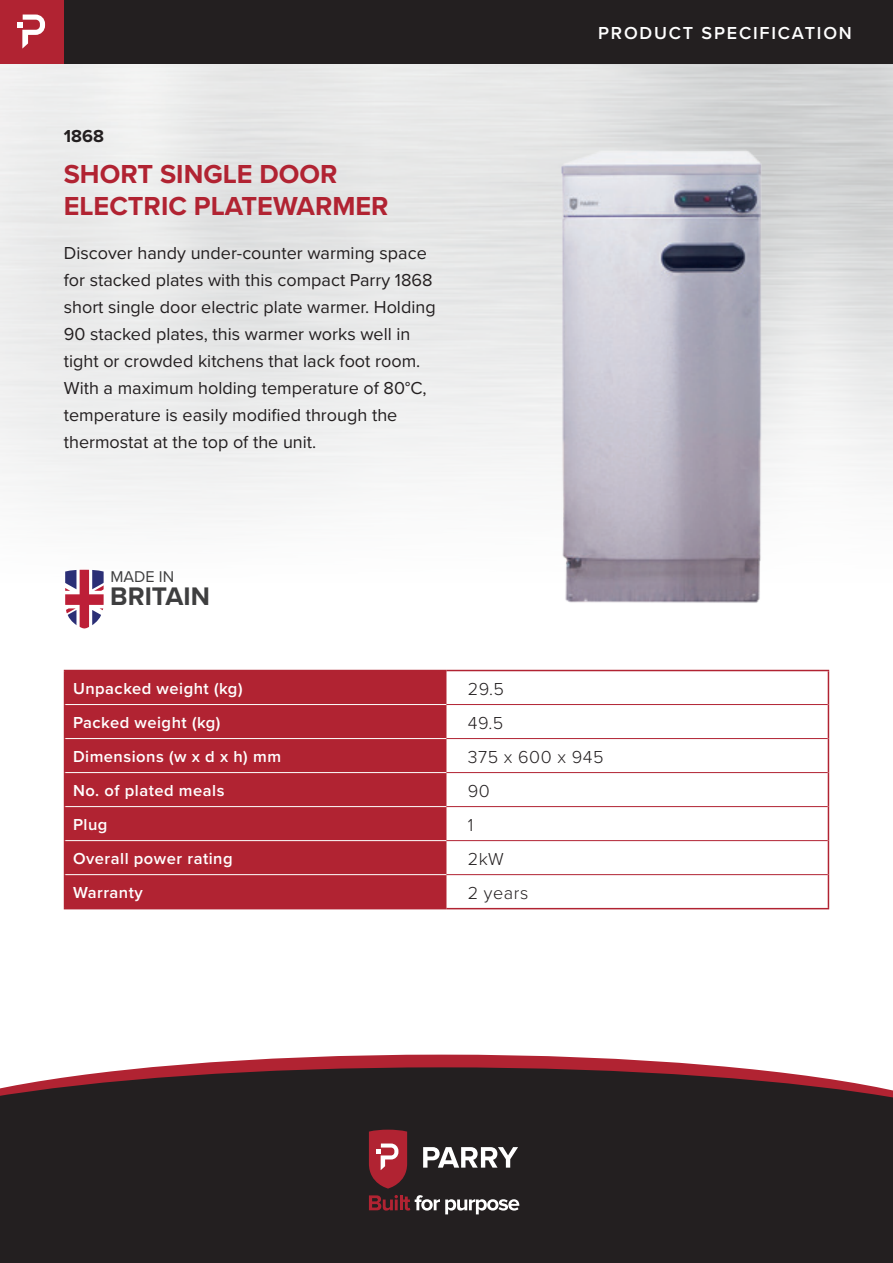
<style>
.page{position:relative;width:893px;height:1263px;background:#fff}
.page>*{position:absolute;margin:0;border:0;box-sizing:border-box;transform-origin:0 0}
.t1{font:700 27px/32.4px "Proxima Nova";color:#b12332}
.t2{font:700 26.4px "Proxima Nova";color:#3e3e3f}
.t3{font:18px/27px "Proxima Nova";color:#231f20}
.t4{font:300 18px "Proxima Nova";letter-spacing:.03em;color:#231f20}
.t5{font:600 18px "Proxima Nova";letter-spacing:.1em;color:#fff}
.t6{font:700 18px "Proxima Nova";color:#231f20}
.t7{font:600 16.5px "Proxima Nova";letter-spacing:.03em;color:#fff}
.t8{font:16.2px "Proxima Nova";color:#3e3e3f}
</style>
<div class="page">
<div style="left:0;top:1100px;width:893px;height:163px;background:#231f20"></div>
<svg style="left:0;top:1054px;width:893px;height:46px"></svg>
<div style="left:65px;top:671px;width:381px;height:237px;background:#b12332"></div>
<hr style="left:64px;top:670px;width:382px;height:1px;background:#b12332">
<hr style="left:64px;top:671px;width:1px;height:33px;background:#b12332">
<hr style="left:446px;top:670px;width:383px;height:1px;background:#b12332">
<hr style="left:828px;top:671px;width:1px;height:33px;background:#b12332">
<hr style="left:64px;top:704px;width:1px;height:34px;background:#b12332">
<hr style="left:828px;top:704px;width:1px;height:34px;background:#b12332">
<hr style="left:64px;top:738px;width:1px;height:34px;background:#b12332">
<hr style="left:828px;top:738px;width:1px;height:34px;background:#b12332">
<hr style="left:64px;top:772px;width:1px;height:34px;background:#b12332">
<hr style="left:828px;top:772px;width:1px;height:34px;background:#b12332">
<hr style="left:64px;top:806px;width:1px;height:35px;background:#b12332">
<hr style="left:828px;top:806px;width:1px;height:35px;background:#b12332">
<hr style="left:64px;top:841px;width:1px;height:34px;background:#b12332">
<hr style="left:828px;top:841px;width:1px;height:34px;background:#b12332">
<hr style="left:64px;top:875px;width:1px;height:33px;background:#b12332">
<hr style="left:828px;top:875px;width:1px;height:33px;background:#b12332">
<hr style="left:65px;top:704px;width:381px;height:1px;background:#fff">
<hr style="left:65px;top:738px;width:381px;height:1px;background:#fff">
<hr style="left:65px;top:772px;width:381px;height:1px;background:#fff">
<hr style="left:65px;top:806px;width:381px;height:1px;background:#fff">
<hr style="left:65px;top:840px;width:381px;height:1px;background:#fff">
<hr style="left:65px;top:874px;width:381px;height:1px;background:#fff">
<hr style="left:446px;top:704px;width:382px;height:1px;background:#b12332">
<hr style="left:446px;top:738px;width:382px;height:1px;background:#b12332">
<hr style="left:446px;top:772px;width:382px;height:1px;background:#b12332">
<hr style="left:446px;top:806px;width:382px;height:1px;background:#b12332">
<hr style="left:446px;top:840px;width:382px;height:1px;background:#b12332">
<hr style="left:446px;top:874px;width:382px;height:1px;background:#b12332">
<hr style="left:446px;top:908px;width:383px;height:1px;background:#b12332">
<hr style="left:64px;top:908px;width:382px;height:1px;background:#b12332">
<div style="left:0;top:0;width:893px;height:64px;background:#231f20"></div>
<div style="left:0;top:0;width:64px;height:64px;background:#b12332"></div>
<svg style="left:17px;top:15px;width:28px;height:33px"></svg>
<svg style="left:423px;top:1147px;width:95px;height:20px"></svg>
<svg style="left:369px;top:1130px;width:38px;height:58px;background:#a93844"></svg>
<svg style="left:369px;top:1195px;width:150px;height:19px"></svg>
<svg style="left:65px;top:570px;width:39px;height:59px"></svg>
<img style="left:517px;top:110px;width:264px;height:493px">
<p class="t6" style="left:64px;top:125px;width:42px">1868</p>
<h1 class="t1" style="left:64px;top:158px;width:326px">SHORT SINGLE DOOR<br>ELECTRIC PLATEWARMER</h1>
<p class="t3" style="left:64px;top:240px;width:373px">Discover handy under-counter warming space for stacked plates with this compact Parry 1868 short single door electric plate warmer. Holding 90 stacked plates, this warmer works well in tight or crowded kitchens that lack foot room.<br>With a maximum holding temperature of 80°C, temperature is easily modified through the thermostat at the top of the unit.</p>
<p class="t8" style="left:111px;top:567px;width:65px">MADE IN</p>
<h2 class="t2" style="left:110px;top:580px;width:101px">BRITAIN</h2>
<p class="t5" style="left:598px;top:22px;width:255px">PRODUCT SPECIFICATION</p>
<p class="t7" style="left:73px;top:679px;width:171px">Unpacked weight (kg)</p>
<p class="t4" style="left:468px;top:678px;width:38px">29.5</p>
<p class="t7" style="left:73px;top:713px;width:149px">Packed weight (kg)</p>
<p class="t4" style="left:468px;top:712px;width:37px">49.5</p>
<p class="t7" style="left:73px;top:747px;width:210px">Dimensions (w x d x h) mm</p>
<p class="t4" style="left:468px;top:746px;width:137px">375 x 600 x 945</p>
<p class="t7" style="left:73px;top:781px;width:153px">No. of plated meals</p>
<p class="t4" style="left:468px;top:780px;width:23px">90</p>
<p class="t7" style="left:73px;top:815px;width:36px">Plug</p>
<p class="t4" style="left:468px;top:814px;width:7px">1</p>
<p class="t7" style="left:73px;top:849px;width:161px">Overall power rating</p>
<p class="t4" style="left:468px;top:848px;width:37px">2kW</p>
<p class="t7" style="left:73px;top:883px;width:71px">Warranty</p>
<p class="t4" style="left:468px;top:882px;width:62px">2 years</p>
</div>
